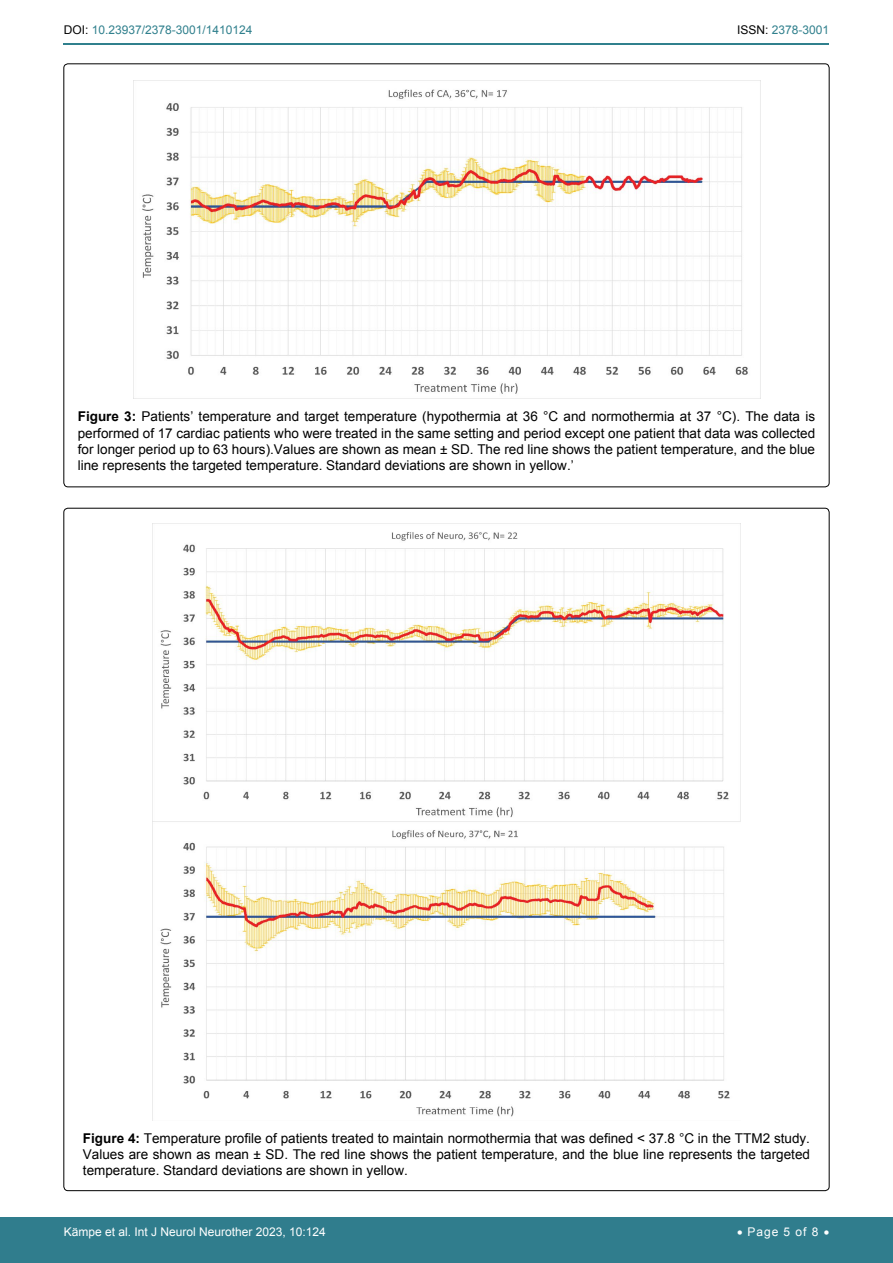
<style>
.page{position:relative;width:893px;height:1263px;background:#fff}
.page>*{position:absolute;margin:0;border:0;box-sizing:border-box;transform-origin:0 0}
.t1{font:13.5px/16.2px "Arial";color:#000;text-align:justify}
.t2{font:12px "Arial";color:#fff}
.t3{font:12px "Arial";color:#30808d}
.s1{color:#000}
.s2{font-weight:700}
</style>
<div class="page">
<hr style="left:64px;top:43px;width:765px;height:2px;background:#30808d">
<div style="left:0;top:1217px;width:893px;height:46px;background:#307d8d"></div>
<img style="left:133px;top:81px;width:627px;height:318px">
<img style="left:153px;top:523px;width:587px;height:594px">
<p class="t3" style="left:64px;top:22px;width:190px"><span class="s1">DOI:</span> 10.23937/2378-3001/1410124</p>
<p class="t3" style="left:737px;top:22px;width:94px"><span class="s1">ISSN:</span> 2378-3001</p>
<p class="t1" style="left:78px;top:409px;width:739px"><span class="s2">Figure 3:</span> Patients’ temperature and target temperature (hypothermia at 36 °C and normothermia at 37 °C). The data is performed of 17 cardiac patients who were treated in the same setting and period except one patient that data was collected for longer period up to 63 hours).Values are shown as mean ± SD. The red line shows the patient temperature, and the blue line represents the targeted temperature. Standard deviations are shown in yellow.’</p>
<p class="t1" style="left:83px;top:1130px;width:729px"><span class="s2">Figure 4:</span> Temperature profile of patients treated to maintain normothermia that was defined &lt; 37.8 °C in the TTM2 study.<br>Values are shown as mean ± SD. The red line shows the patient temperature, and the blue line represents the targeted temperature. Standard deviations are shown in yellow.</p>
<p class="t2" style="left:64px;top:1223px;width:264px">Kämpe et al. Int J Neurol Neurother 2023, 10:124</p>
<p class="t2" style="left:737px;top:1223px;width:94px">• Page 5 of 8 •</p>
</div>
